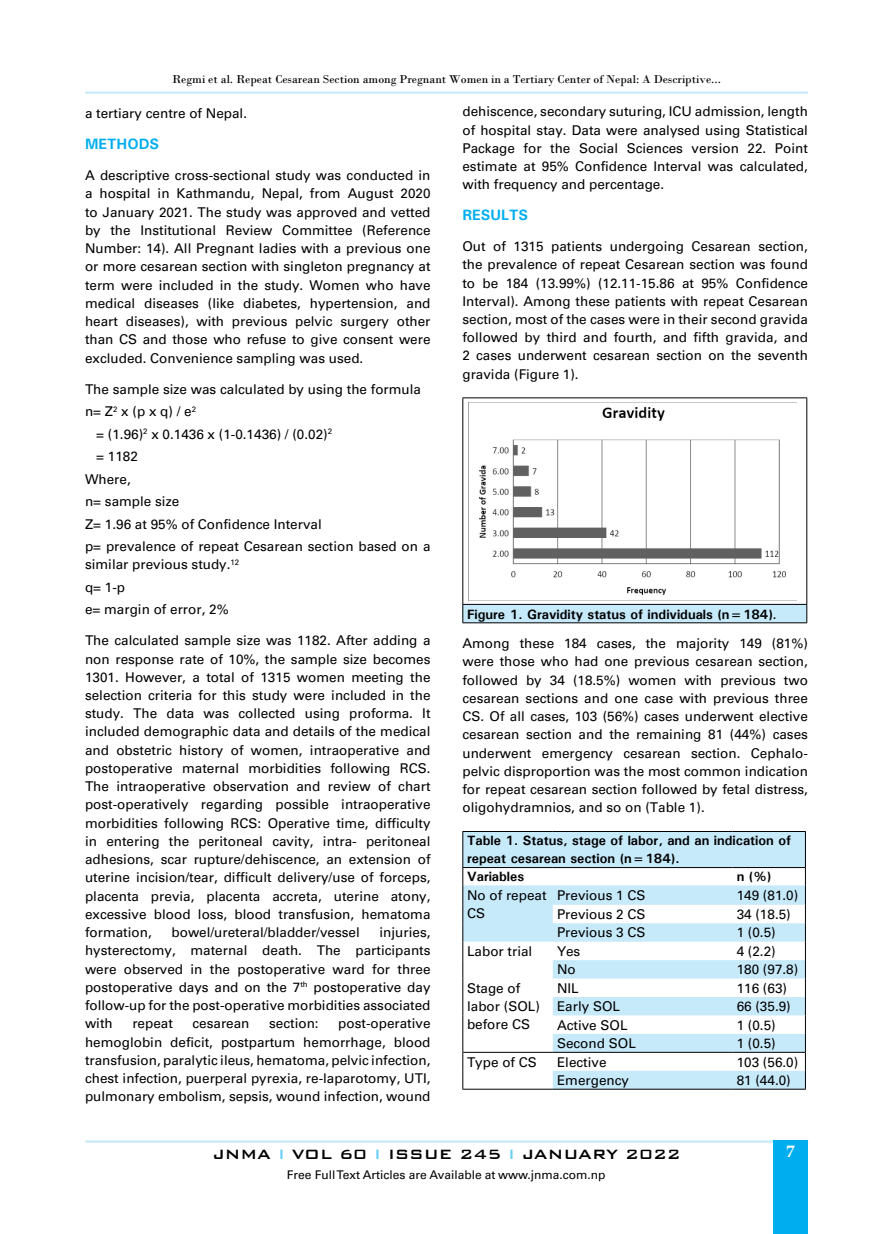
<style>
.page{position:relative;width:893px;height:1234px;background:#fff}
.page>*{position:absolute;margin:0;border:0;box-sizing:border-box;transform-origin:0 0}
.t1{font:500 18px "Bank Gothic BT";color:#000}
.t2{font:700 16.5px "Book Antiqua";color:#fff}
.Introduction{font:700 15px "Univers";color:#00aeef}
.Introduction-2{font:13.5px/18.1px "Univers";color:#000;text-align:justify}
.Introduction-3{font:700 13.5px/18.1px "Univers";color:#000}
.Introduction-4{font:12px "Bodoni";color:#000}
.t3{font:12px "Univers";color:#000}
.s1{font-weight:400}
.s2{color:#6dcff6}
</style>
<div class="page">
<hr style="left:85px;top:1140px;width:723px;height:2px;background:#c7eafb">
<div style="left:774px;top:1139px;width:34px;height:94px;background:#00aeef"></div>
<hr style="left:85px;top:91px;width:723px;height:3px;background:#c7eafb">
<div style="left:463px;top:604px;width:344px;height:18px;background:#c7eafb"></div>
<hr style="left:462px;top:397px;width:345px;height:1px;background:#000">
<hr style="left:462px;top:398px;width:1px;height:206px;background:#000">
<hr style="left:806px;top:398px;width:1px;height:206px;background:#000">
<hr style="left:462px;top:604px;width:345px;height:1px;background:#000">
<svg style="left:462px;top:604px;width:1px;height:18px"></svg>
<svg style="left:806px;top:604px;width:1px;height:18px"></svg>
<hr style="left:462px;top:622px;width:345px;height:1px;background:#000">
<img style="left:468px;top:402px;width:329px;height:198px">
<svg style="left:463px;top:831px;width:342px;height:257px;fill:#c7eafb"></svg>
<hr style="left:462px;top:831px;width:1px;height:36px;background:#000">
<hr style="left:805px;top:831px;width:1px;height:36px;background:#000">
<svg style="left:462px;top:868px;width:1px;height:220px"></svg>
<svg style="left:805px;top:868px;width:1px;height:220px"></svg>
<hr style="left:462px;top:830px;width:91px;height:1px;background:#000">
<hr style="left:553px;top:830px;width:179px;height:1px;background:#000">
<hr style="left:732px;top:830px;width:74px;height:1px;background:#000">
<hr style="left:462px;top:867px;width:91px;height:1px;background:#000">
<hr style="left:553px;top:867px;width:179px;height:1px;background:#000">
<hr style="left:732px;top:867px;width:74px;height:1px;background:#000">
<hr style="left:462px;top:1088px;width:91px;height:1px;background:#000">
<hr style="left:553px;top:1088px;width:179px;height:1px;background:#000">
<hr style="left:732px;top:1088px;width:74px;height:1px;background:#000">
<hr style="left:553px;top:1051px;width:179px;height:1px;background:#000">
<hr style="left:732px;top:1051px;width:73px;height:1px;background:#000">
<hr style="left:463px;top:1051px;width:90px;height:1px;background:#000">
<p class="Introduction-4" style="left:172px;top:72px;width:550px">Regmi et al. Repeat Cesarean Section among Pregnant Women in a Tertiary Center of Nepal: A Descriptive...</p>
<p class="Introduction-2" style="left:85px;top:104px;width:164px">a tertiary centre of Nepal.</p>
<p class="Introduction" style="left:85px;top:134px;width:76px">METHODS</p>
<p class="Introduction-2" style="left:85px;top:166px;width:347px">A descriptive cross-sectional study was conducted in a hospital in Kathmandu, Nepal, from August 2020 to January 2021. The study was approved and vetted by the Institutional Review Committee (Reference Number: 14). All Pregnant ladies with a previous one or more cesarean section with singleton pregnancy at term were included in the study. Women who have medical diseases (like diabetes, hypertension, and heart diseases), with previous pelvic surgery other than CS and those who refuse to give consent were excluded. Convenience sampling was used.</p>
<p class="Introduction-2" style="left:85px;top:379px;width:338px">The sample size was calculated by using the formula</p>
<p class="Introduction-2" style="left:85px;top:402px;width:113px">n= Z<sup>2</sup> x (p x q) / e<sup>2</sup></p>
<p class="Introduction-2" style="left:96px;top:424px;width:237px">= (1.96)<sup>2</sup> x 0.1436 x (1-0.1436) / (0.02)<sup>2</sup></p>
<p class="Introduction-2" style="left:96px;top:447px;width:43px">= 1182</p>
<p class="Introduction-2" style="left:85px;top:469px;width:47px">Where,</p>
<p class="Introduction-2" style="left:85px;top:492px;width:96px">n= sample size</p>
<p class="Introduction-2" style="left:85px;top:514px;width:238px">Z= 1.96 at 95% of Confidence Interval</p>
<p class="Introduction-2" style="left:85px;top:537px;width:347px">p= prevalence of repeat Cesarean section based on a similar previous study.<sup>12</sup></p>
<p class="Introduction-2" style="left:85px;top:578px;width:42px">q= 1-p</p>
<p class="Introduction-2" style="left:85px;top:600px;width:145px">e= margin of error, 2%</p>
<p class="Introduction-2" style="left:85px;top:631px;width:347px">The calculated sample size was 1182. After adding a non response rate of 10%, the sample size becomes 1301. However, a total of 1315 women meeting the selection criteria for this study were included in the study. The data was collected using proforma. It included demographic data and details of the medical and obstetric history of women, intraoperative and postoperative maternal morbidities following RCS.<br>The intraoperative observation and review of chart post-operatively regarding possible intraoperative morbidities following RCS: Operative time, difficulty in entering the peritoneal cavity, intra- peritoneal adhesions, scar rupture/dehiscence, an extension of uterine incision/tear, difficult delivery/use of forceps, placenta previa, placenta accreta, uterine atony, excessive blood loss, blood transfusion, hematoma formation,</p>
<p class="Introduction-2" style="left:171px;top:923px;width:190px">bowel/ureteral/bladder/vessel</p>
<p class="Introduction-2" style="left:85px;top:922px;width:347px;text-indent:294px">injuries, hysterectomy, maternal death. The participants were observed in the postoperative ward for three postoperative days and on the 7<sup>th</sup> postoperative day follow-up for the post-operative morbidities associated with</p>
<p class="Introduction-2" style="left:85px;top:1014px;width:347px;text-indent:253px">post-operative hemoglobin deficit, postpartum hemorrhage, blood transfusion, paralytic ileus, hematoma, pelvic infection, chest infection, puerperal pyrexia, re-laparotomy, UTI, pulmonary embolism, sepsis, wound infection, wound</p>
<p class="Introduction-2" style="left:132px;top:1014px;width:42px">repeat</p>
<p class="Introduction-2" style="left:193px;top:1014px;width:59px">cesarean</p>
<p class="Introduction-2" style="left:269px;top:1014px;width:51px">section:</p>
<p class="Introduction-2" style="left:462px;top:102px;width:347px">dehiscence, secondary suturing, ICU admission, length of hospital stay. Data were analysed using Statistical Package for the Social Sciences version 22. Point estimate at 95% Confidence Interval was calculated, with frequency and percentage.</p>
<p class="Introduction" style="left:462px;top:205px;width:67px">RESULTS</p>
<p class="Introduction-2" style="left:462px;top:237px;width:347px">Out of 1315 patients undergoing Cesarean section, the prevalence of repeat Cesarean section was found to be 184 (13.99%) (12.11-15.86 at 95% Confidence Interval). Among these patients with repeat Cesarean section, most of the cases were in their second gravida followed by third and fourth, and fifth gravida, and 2 cases underwent cesarean section on the seventh gravida (Figure 1).</p>
<p class="Introduction-3" style="left:467px;top:604px;width:311px">Figure 1. Gravidity status of individuals (n=184)<span class="s1">.</span></p>
<p class="Introduction-2" style="left:462px;top:634px;width:347px">Among these 184 cases, the majority 149 (81%) were those who had one previous cesarean section, followed by 34 (18.5%) women with previous two cesarean sections and one case with previous three CS. Of all cases, 103 (56%) cases underwent elective cesarean section and the remaining 81 (44%) cases underwent emergency cesarean section. Cephalo&shy;pelvic disproportion was the most common indication for repeat cesarean section followed by fetal distress, oligohydramnios, and so on (Table 1).</p>
<p class="Introduction-3" style="left:467px;top:830px;width:326px">Table 1. Status, stage of labor, and an indication of repeat cesarean section (n=184).</p>
<p class="Introduction-3" style="left:467px;top:866px;width:59px">Variables</p>
<p class="Introduction-3" style="left:737px;top:866px;width:36px">n (%)</p>
<p class="Introduction-2" style="left:467px;top:885px;width:81px">No of repeat<br>CS</p>
<p class="Introduction-2" style="left:557px;top:885px;width:90px">Previous 1 CS</p>
<p class="Introduction-2" style="left:737px;top:885px;width:63px">149 (81.0)</p>
<p class="Introduction-2" style="left:557px;top:904px;width:90px">Previous 2 CS</p>
<p class="Introduction-2" style="left:737px;top:904px;width:56px">34 (18.5)</p>
<p class="Introduction-2" style="left:557px;top:923px;width:90px">Previous 3 CS</p>
<p class="Introduction-2" style="left:737px;top:923px;width:41px">1 (0.5)</p>
<p class="Introduction-2" style="left:467px;top:941px;width:67px">Labor trial</p>
<p class="Introduction-2" style="left:557px;top:941px;width:25px">Yes</p>
<p class="Introduction-2" style="left:737px;top:941px;width:41px">4 (2.2)</p>
<p class="Introduction-2" style="left:557px;top:960px;width:20px">No</p>
<p class="Introduction-2" style="left:737px;top:960px;width:63px">180 (97.8)</p>
<p class="Introduction-2" style="left:467px;top:978px;width:74px;text-align:left">Stage of labor (SOL) before CS</p>
<p class="Introduction-2" style="left:557px;top:978px;width:23px">NIL</p>
<p class="Introduction-2" style="left:737px;top:978px;width:52px">116 (63)</p>
<p class="Introduction-2" style="left:557px;top:997px;width:65px">Early SOL</p>
<p class="Introduction-2" style="left:737px;top:997px;width:56px">66 (35.9)</p>
<p class="Introduction-2" style="left:557px;top:1015px;width:72px">Active SOL</p>
<p class="Introduction-2" style="left:737px;top:1015px;width:41px">1 (0.5)</p>
<p class="Introduction-2" style="left:557px;top:1033px;width:80px">Second SOL</p>
<p class="Introduction-2" style="left:737px;top:1033px;width:41px">1 (0.5)</p>
<p class="Introduction-2" style="left:467px;top:1052px;width:71px">Type of CS</p>
<p class="Introduction-2" style="left:557px;top:1052px;width:51px">Elective</p>
<p class="Introduction-2" style="left:737px;top:1052px;width:63px">103 (56.0)</p>
<p class="Introduction-2" style="left:557px;top:1070px;width:74px">Emergency</p>
<p class="Introduction-2" style="left:737px;top:1070px;width:56px">81 (44.0)</p>
<h1 class="t1" style="left:213px;top:1143px;width:469px">JNMA <span class="s2">I</span> VOL 60 <span class="s2">I</span> ISSUE 245 <span class="s2">I</span> JANUARY 2022</h1>
<p class="t3" style="left:287px;top:1167px;width:320px">Free Full Text Articles are Available at www.jnma.com.np</p>
<p class="t2" style="left:787px;top:1140px;width:10px">7</p>
</div>
